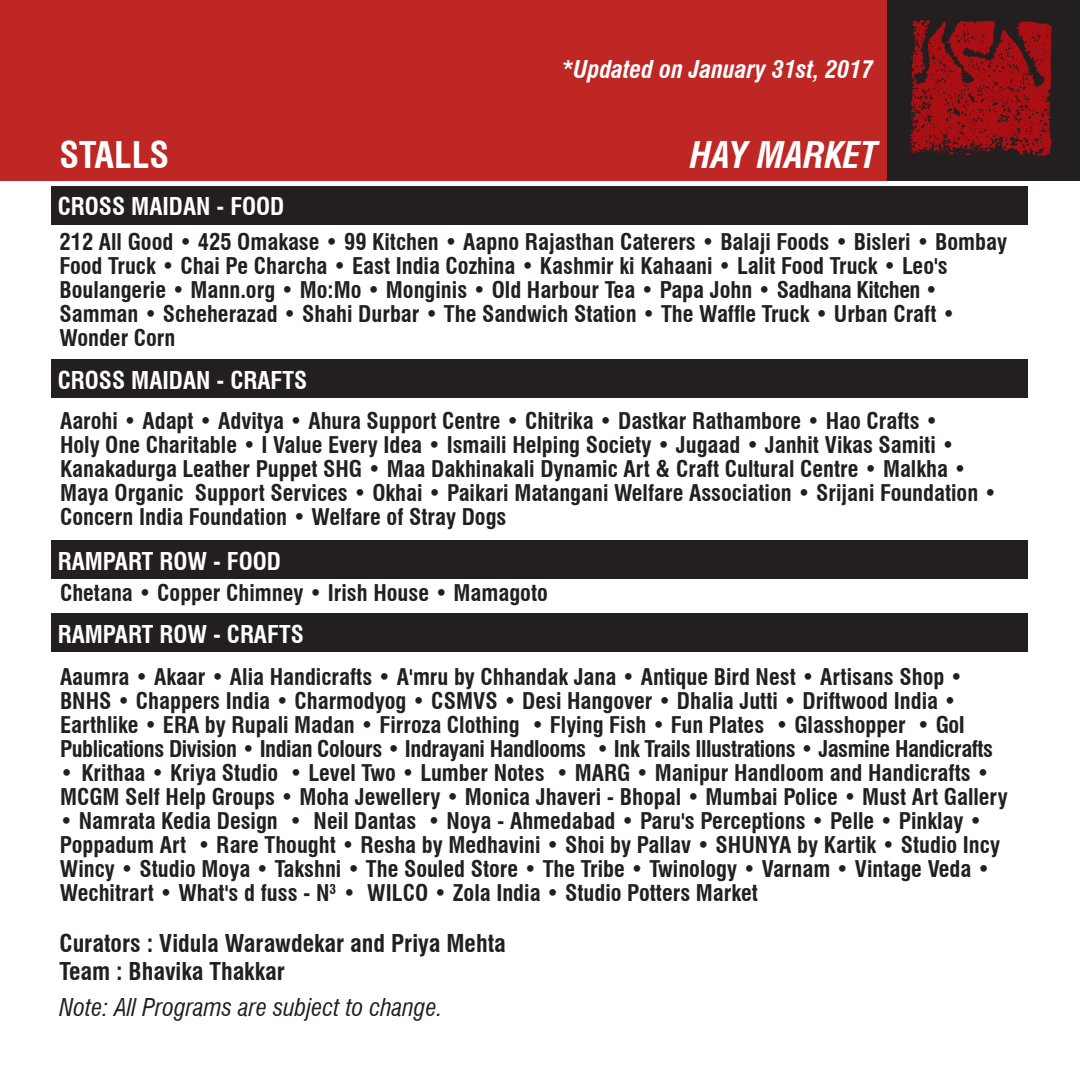
<style>
.page{position:relative;width:1080px;height:1080px;background:#fff}
.page>*{position:absolute;margin:0;border:0;box-sizing:border-box;transform-origin:0 0}
.t1{font:italic 700 condensed 36px "Swiss 721 BT";color:#fff}
.t2{font:700 condensed 36px "Swiss 721 BT";color:#fff}
.t3{font:700 condensed 24px "Swiss 721 BT";color:#fff}
.t4{font:700 condensed 24px/28.8px "Swiss 721 BT";color:#231f20}
.t5{font:italic condensed 24px "Swiss 721 BT";color:#231f20}
.t6{font:italic 700 condensed 24px "Swiss 721 BT";color:#fff}
.t7{font:700 condensed 22.5px/24px "Swiss 721 BT";color:#231f20}
.s1{font-weight:400}
</style>
<div class="page">
<div style="left:51px;top:186px;width:977px;height:38px;background:#231f20"></div>
<div style="left:51px;top:359px;width:977px;height:39px;background:#231f20"></div>
<div style="left:51px;top:540px;width:977px;height:39px;background:#231f20"></div>
<div style="left:51px;top:613px;width:977px;height:39px;background:#231f20"></div>
<div style="left:0;top:0;width:1080px;height:180px;background:#bf2725"></div>
<div style="left:887px;top:0;width:193px;height:180px;background:#231f20"></div>
<svg style="left:909px;top:20px;width:143px;height:136px"></svg>
<p class="t6" style="left:561px;top:55px;width:313px">*Updated on January 31st, 2017</p>
<h1 class="t2" style="left:60px;top:133px;width:111px">STALLS</h1>
<h1 class="t1" style="left:690px;top:133px;width:190px">HAY MARKET</h1>
<p class="t3" style="left:58px;top:192px;width:228px">CROSS MAIDAN - FOOD</p>
<p class="t7" style="left:60px;top:230px;width:949px">212 All Good <span class="s1">•</span> 425 Omakase <span class="s1">•</span> 99 Kitchen <span class="s1">•</span> Aapno Rajasthan Caterers <span class="s1">•</span> Balaji Foods <span class="s1">•</span> Bisleri <span class="s1">•</span> Bombay Food Truck <span class="s1">•</span> Chai Pe Charcha <span class="s1">•</span> East India Cozhina <span class="s1">•</span> Kashmir ki Kahaani <span class="s1">•</span> Lalit Food Truck <span class="s1">•</span> Leo's Boulangerie <span class="s1">•</span> Mann.org <span class="s1">•</span> Mo:Mo <span class="s1">•</span> Monginis <span class="s1">•</span> Old Harbour Tea <span class="s1">•</span> Papa John <span class="s1">•</span> Sadhana Kitchen <span class="s1">• </span>Samman <span class="s1">•</span> Scheherazad <span class="s1">•</span> Shahi Durbar <span class="s1">•</span> The Sandwich Station <span class="s1">•</span> The Waffle Truck <span class="s1">•</span> Urban Craft <span class="s1">• </span>Wonder Corn</p>
<p class="t3" style="left:58px;top:366px;width:251px">CROSS MAIDAN - CRAFTS</p>
<p class="t7" style="left:60px;top:409px;width:939px">Aarohi <span class="s1">•</span> Adapt <span class="s1">•</span> Advitya <span class="s1">•</span> Ahura Support Centre <span class="s1">•</span> Chitrika <span class="s1">•</span> Dastkar Rathambore <span class="s1">•</span> Hao Crafts <span class="s1">•<br></span>Holy One Charitable <span class="s1">•</span> I Value Every Idea <span class="s1">•</span> Ismaili Helping Society <span class="s1">•</span> Jugaad <span class="s1">•</span> Janhit Vikas Samiti <span class="s1">• </span>Kanakadurga Leather Puppet SHG <span class="s1">•</span> Maa Dakhinakali Dynamic Art &amp; Craft Cultural Centre <span class="s1">•</span> Malkha <span class="s1">• </span>Maya Organic Support Services <span class="s1">•</span> Okhai <span class="s1">•</span> Paikari Matangani Welfare Association <span class="s1">•</span> Srijani Foundation <span class="s1">• </span>Concern India Foundation <span class="s1">•</span> Welfare of Stray Dogs</p>
<p class="t3" style="left:58px;top:546px;width:225px">RAMPART ROW - FOOD</p>
<p class="t7" style="left:60px;top:581px;width:489px">Chetana <span class="s1">•</span> Copper Chimney <span class="s1">•</span> Irish House <span class="s1">•</span> Mamagoto</p>
<p class="t3" style="left:58px;top:620px;width:248px">RAMPART ROW - CRAFTS</p>
<p class="t7" style="left:60px;top:665px;width:935px">Aaumra <span class="s1">•</span> Akaar <span class="s1">•</span> Alia Handicrafts <span class="s1">•</span> A'mru by Chhandak Jana <span class="s1">•</span> Antique Bird Nest <span class="s1">•</span> Artisans Shop <span class="s1">• </span>BNHS <span class="s1">•</span> Chappers India <span class="s1">•</span> Charmodyog <span class="s1">•</span> CSMVS <span class="s1">•</span> Desi Hangover <span class="s1">•</span> Dhalia Jutti <span class="s1">•</span> Driftwood India <span class="s1">• </span>Earthlike <span class="s1">•</span> ERA by Rupali Madan <span class="s1">•</span> Firroza Clothing <span class="s1">•</span> Flying Fish <span class="s1">•</span> Fun Plates <span class="s1">•</span> Glasshopper <span class="s1">•</span> GoI Publications Division <span class="s1">•</span> Indian Colours <span class="s1">•</span> Indrayani Handlooms <span class="s1">•</span> Ink Trails Illustrations <span class="s1">•</span> Jasmine Handicrafts</p>
<p class="t7" style="left:60px;top:761px;width:949px"><span class="s1">•</span> Krithaa <span class="s1">•</span> Kriya Studio <span class="s1">•</span> Level Two <span class="s1">•</span> Lumber Notes <span class="s1">•</span> MARG <span class="s1">•</span> Manipur Handloom and Handicrafts <span class="s1">•<br></span>MCGM Self Help Groups <span class="s1">•</span> Moha Jewellery <span class="s1">•</span> Monica Jhaveri - Bhopal <span class="s1">•</span> Mumbai Police <span class="s1">•</span> Must Art Gallery</p>
<p class="t7" style="left:60px;top:809px;width:942px"><span class="s1">•</span> Namrata Kedia Design <span class="s1">•</span> Neil Dantas <span class="s1">•</span> Noya - Ahmedabad <span class="s1">•</span> Paru's Perceptions <span class="s1">•</span> Pelle <span class="s1">•</span> Pinklay <span class="s1">• </span>Poppadum Art <span class="s1">•</span> Rare Thought <span class="s1">•</span> Resha by Medhavini <span class="s1">•</span> Shoi by Pallav <span class="s1">•</span> SHUNYA by Kartik <span class="s1">•</span> Studio Incy Wincy <span class="s1">•</span> Studio Moya <span class="s1">•</span> Takshni <span class="s1">•</span> The Souled Store <span class="s1">•</span> The Tribe <span class="s1">•</span> Twinology <span class="s1">•</span> Varnam <span class="s1">•</span> Vintage Veda <span class="s1">• </span>Wechitrart <span class="s1">•</span> What's d fuss - N<sup>3</sup> <span class="s1">•</span> WILCO <span class="s1">•</span> Zola India <span class="s1">•</span> Studio Potters Market</p>
<p class="t4" style="left:60px;top:928px;width:448px">Curators : Vidula Warawdekar and Priya Mehta<br>Team : Bhavika Thakkar</p>
<p class="t5" style="left:60px;top:993px;width:385px">Note: All Programs are subject to change.</p>
</div>
